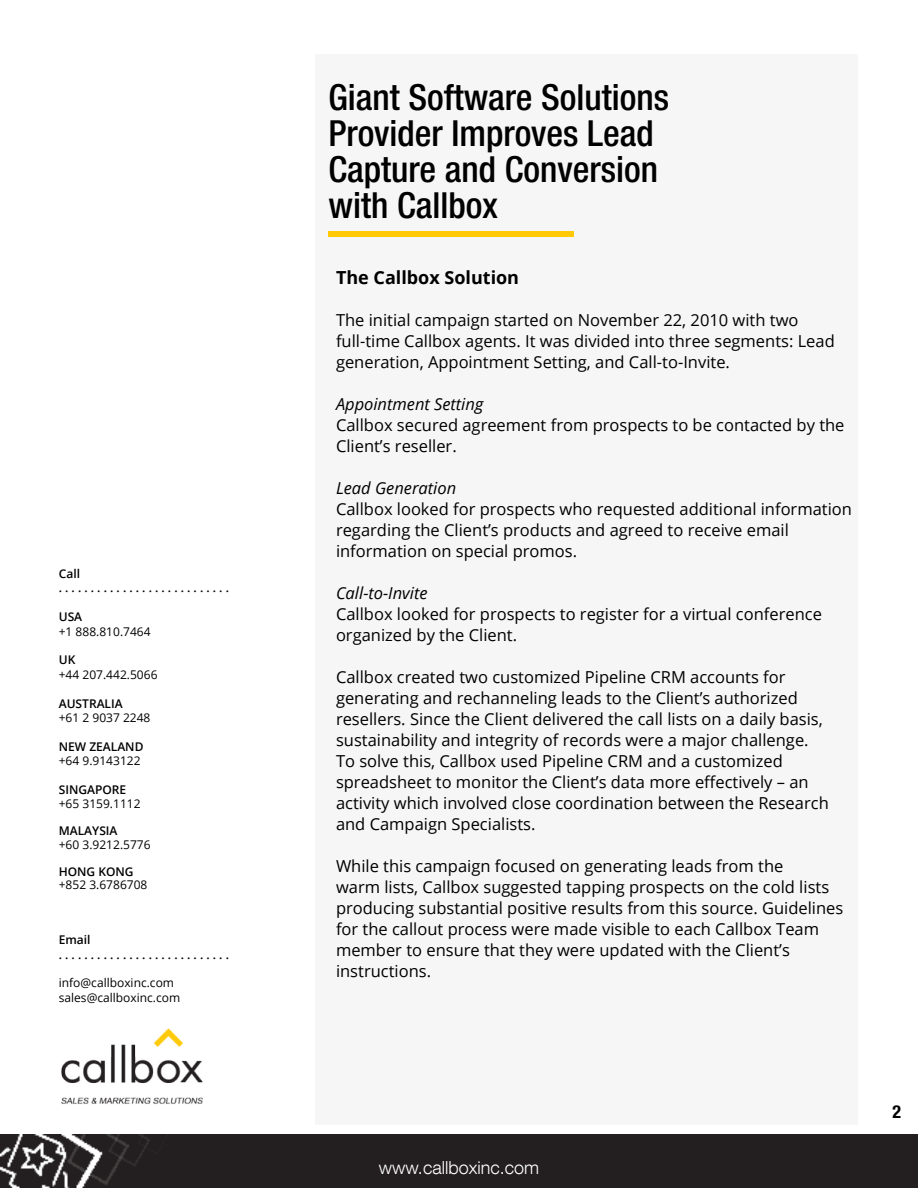
<style>
.page{position:relative;width:918px;height:1188px;background:#fff}
.page>*{position:absolute;margin:0;border:0;box-sizing:border-box;transform-origin:0 0}
.t1{font:500 condensed 36px/36px "Helvetica Neue LT Com";color:#000}
.t2{font:300 18px "Helvetica Neue LT Com";color:#fff}
.t3{font:700 18px "Open Sans";color:#000}
.t4{font:700 condensed 18px "Helvetica Neue LT Com";color:#000}
.t5{font:16.5px/21px "Open Sans";color:#000}
.t6{font:italic 16.5px "Open Sans";color:#000}
.t7{font:12px/14.4px "Open Sans";color:#000}
.t8{font:600 12px/14.4px "Open Sans";color:#000}
</style>
<div class="page">
<div style="left:0;top:1135px;width:918px;height:53px;background:#231f20"></div>
<img style="left:61px;top:1028px;width:142px;height:76px">
<div style="left:315px;top:54px;width:542px;height:1070px;background:#f6f6f6"></div>
<div style="left:328px;top:231px;width:246px;height:5px;background:#ffc905"></div>
<p class="t8" style="left:59px;top:566px;width:172px">Call<br>. . . . . . . . . . . . . . . . . . . . . . . . . . .</p>
<p class="t8" style="left:59px;top:609px;width:25px">USA</p>
<p class="t7" style="left:59px;top:624px;width:93px">+1 888.810.7464</p>
<p class="t8" style="left:59px;top:653px;width:18px">UK</p>
<p class="t7" style="left:59px;top:667px;width:100px">+44 207.442.5066</p>
<p class="t8" style="left:59px;top:696px;width:65px">AUSTRALIA</p>
<p class="t7" style="left:59px;top:710px;width:93px">+61 2 9037 2248</p>
<p class="t8" style="left:59px;top:739px;width:86px">NEW ZEALAND</p>
<p class="t7" style="left:59px;top:753px;width:83px">+64 9.9143122</p>
<p class="t8" style="left:59px;top:782px;width:69px">SINGAPORE</p>
<p class="t7" style="left:59px;top:797px;width:83px">+65 3159.1112</p>
<p class="t8" style="left:59px;top:824px;width:60px">MALAYSIA</p>
<p class="t7" style="left:59px;top:837px;width:93px">+60 3.9212.5776</p>
<p class="t8" style="left:59px;top:864px;width:76px">HONG KONG</p>
<p class="t7" style="left:59px;top:878px;width:90px">+852 3.6786708</p>
<p class="t8" style="left:59px;top:932px;width:172px">Email<br>. . . . . . . . . . . . . . . . . . . . . . . . . . .</p>
<p class="t7" style="left:59px;top:976px;width:123px">info@callboxinc.com sales@callboxinc.com</p>
<h1 class="t1" style="left:328px;top:79px;width:342px">Giant Software Solutions<br>Provider Improves Lead<br>Capture and Conversion with Callbox</h1>
<p class="t3" style="left:336px;top:265px;width:185px">The Callbox Solution</p>
<p class="t5" style="left:336px;top:309px;width:500px">The initial campaign started on November 22, 2010 with two full-time Callbox agents. It was divided into three segments: Lead generation, Appointment Setting, and Call-to-Invite.</p>
<p class="t6" style="left:336px;top:393px;width:149px">Appointment Setting</p>
<p class="t5" style="left:336px;top:414px;width:510px">Callbox secured agreement from prospects to be contacted by the<br>Client’s reseller.</p>
<p class="t6" style="left:336px;top:477px;width:122px">Lead Generation</p>
<p class="t5" style="left:336px;top:498px;width:518px">Callbox looked for prospects who requested additional information regarding the Client’s products and agreed to receive email information on special promos.</p>
<p class="t6" style="left:336px;top:582px;width:93px">Call-to-Invite</p>
<p class="t5" style="left:336px;top:603px;width:487px">Callbox looked for prospects to register for a virtual conference organized by the Client.</p>
<p class="t5" style="left:336px;top:666px;width:494px">Callbox created two customized Pipeline CRM accounts for generating and rechanneling leads to the Client’s authorized resellers. Since the Client delivered the call lists on a daily basis, sustainability and integrity of records were a major challenge.<br>To solve this, Callbox used Pipeline CRM and a customized spreadsheet to monitor the Client’s data more effectively – an activity which involved close coordination between the Research and Campaign Specialists.</p>
<p class="t5" style="left:336px;top:855px;width:509px">While this campaign focused on generating leads from the<br>warm lists, Callbox suggested tapping prospects on the cold lists producing substantial positive results from this source. Guidelines for the callout process were made visible to each Callbox Team member to ensure that they were updated with the Client’s instructions.</p>
<p class="t2" style="left:379px;top:1156px;width:162px">www.callboxinc.com</p>
<p class="t4" style="left:892px;top:1101px;width:10px">2</p>
</div>
